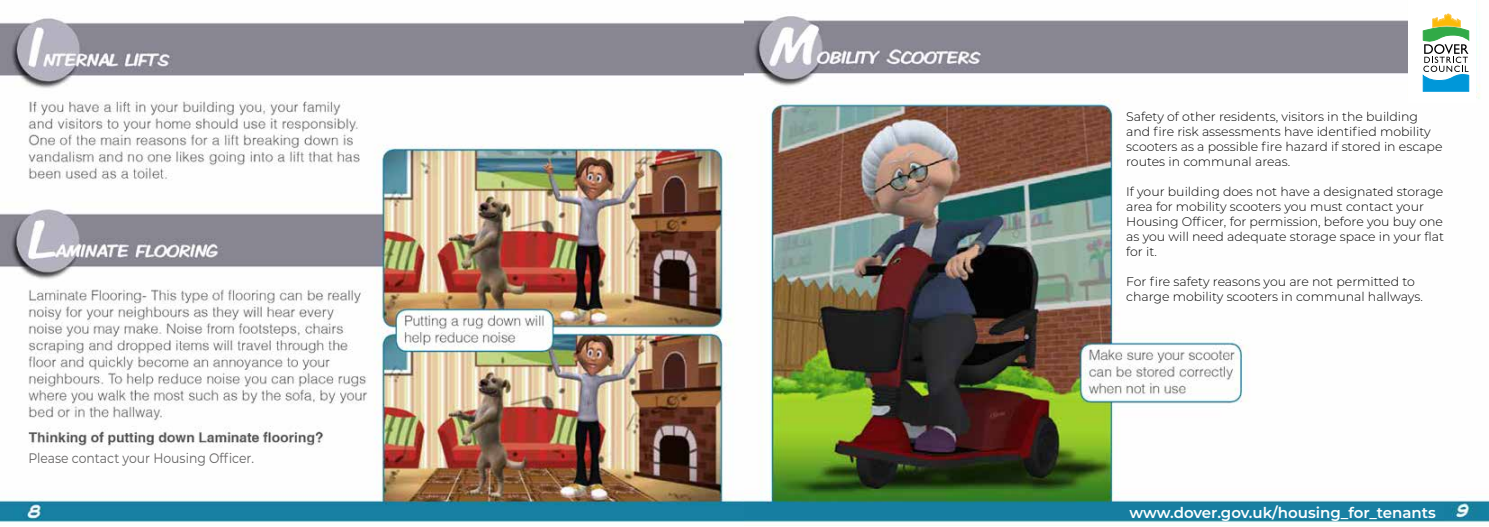
<style>
.page{position:relative;width:1489px;height:527px;background:#fff}
.page>*{position:absolute;margin:0;border:0;box-sizing:border-box;transform-origin:0 0}
.t1{font:600 15px "Montserrat";color:#fff}
.t2{font:13.75px "Montserrat";color:#646363;scale:.9 1}
.t3{font:300 12.5px/15px "Montserrat";color:#000}
</style>
<div class="page">
<img style="left:0;top:0;width:1488px;height:522px">
<div style="left:1408px;top:0;width:67px;height:103px;background:#fff"></div>
<svg style="left:1422px;top:13px;width:48px;height:79px"></svg>
<svg style="left:1422px;top:14px;width:46px;height:77px"></svg>
<p class="t2" style="left:28px;top:448px;width:252px">Please contact your Housing Officer.</p>
<p class="t3" style="left:1126px;top:108px;width:318px">Safety of other residents, visitors in the building and fire risk assessments have identified mobility scooters as a possible fire hazard if stored in escape routes in communal areas.</p>
<p class="t3" style="left:1126px;top:183px;width:319px">If your building does not have a designated storage area for mobility scooters you must contact your Housing Officer, for permission, before you buy one as you will need adequate storage space in your flat for it.</p>
<p class="t3" style="left:1126px;top:273px;width:298px">For fire safety reasons you are not permitted to charge mobility scooters in communal hallways.</p>
<p class="t1" style="left:1129px;top:501px;width:308px">www.dover.gov.uk/housing_for_tenants</p>
</div>
